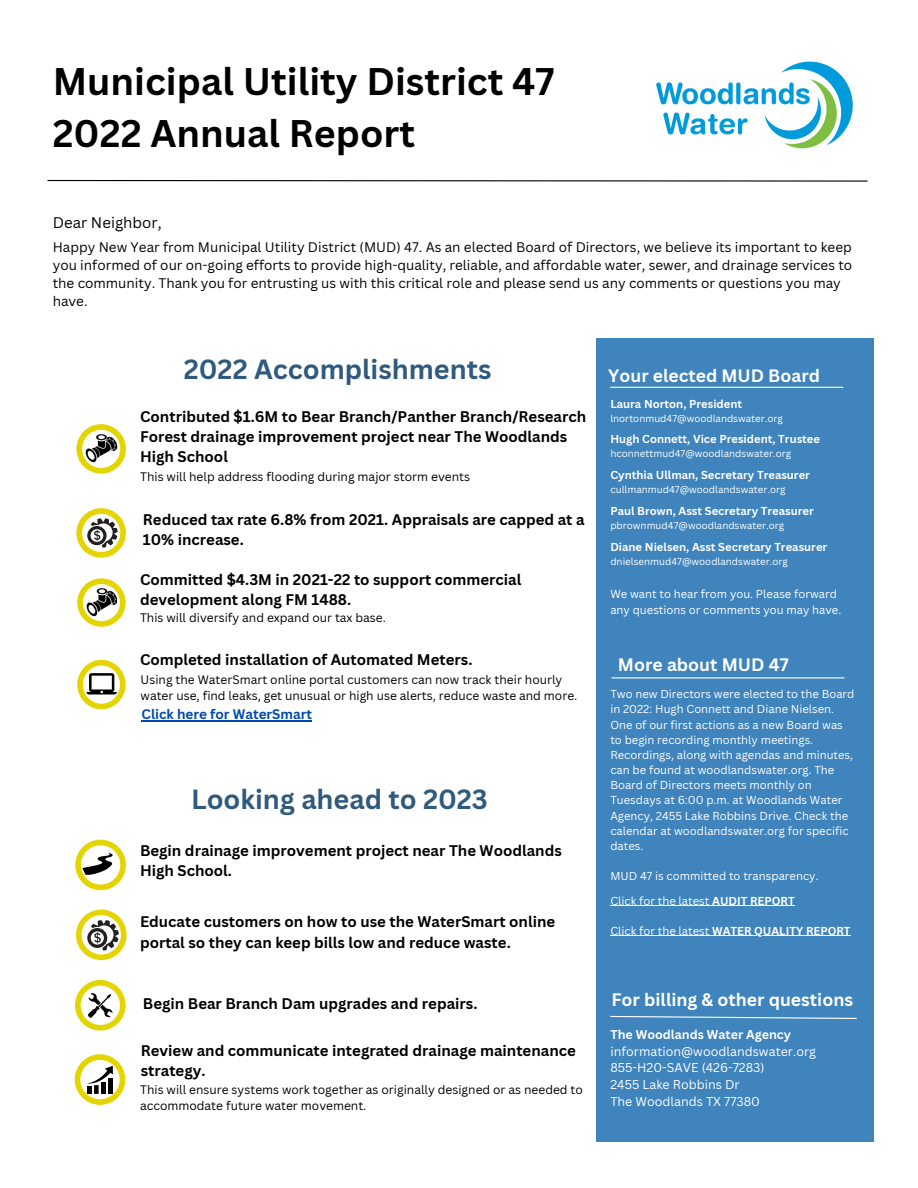
<style>
.page{position:relative;width:918px;height:1188px;background:#fff}
.page>*{position:absolute;margin:0;border:0;box-sizing:border-box;transform-origin:0 0}
.t1{font:700 37.5px/51.8px "Canva Sans";color:#000}
.t2{font:700 27px "Canva Sans";color:#305a7d}
.t3{font:700 17.55px "Canva Sans";color:#fff}
.t4{font:700 15px/20.2px "Canva Sans";color:#000}
.t5{font:15px "Canva Sans";color:#000}
.t6{font:13.5px/18px "Canva Sans";color:#000}
.t7{font:700 13.5px "Canva Sans";color:#004aad}
.t8{font:12.45px/16.6px "Canva Sans";color:#fff}
.t9{font:700 12.45px "Canva Sans";color:#fff}
.t10{font:12px/16px "Canva Sans";color:#000}
.t11{font:11.25px/15.1px "Canva Sans";color:#fff}
.t12{font:700 11.25px "Canva Sans";color:#fff}
.t13{font:9.75px "Canva Sans";color:#fff}
.s1{font-weight:700}
.s2{font-weight:400}
</style>
<div class="page">
<svg style="left:75px;top:1054px;width:50px;height:51px"></svg>
<svg style="left:76px;top:910px;width:51px;height:50px"></svg>
<svg style="left:75px;top:980px;width:51px;height:51px"></svg>
<svg style="left:75px;top:840px;width:51px;height:50px"></svg>
<svg style="left:76px;top:508px;width:50px;height:50px"></svg>
<svg style="left:77px;top:660px;width:49px;height:49px"></svg>
<svg style="left:76px;top:424px;width:50px;height:50px"></svg>
<svg style="left:77px;top:578px;width:49px;height:49px"></svg>
<img style="left:656px;top:61px;width:197px;height:88px">
<svg style="left:47px;top:179px;width:821px;height:3px"></svg>
<div style="left:596px;top:338px;width:277px;height:803px;background:#3f84bd"></div>
<hr style="left:610px;top:387px;width:233px;height:1px;background:#fff">
<hr style="left:612px;top:677px;width:232px;height:1px;background:#fff">
<hr style="left:610px;top:905px;width:52px;height:1px;background:#fff">
<hr style="left:662px;top:905px;width:50px;height:1px;background:#fff">
<hr style="left:712px;top:905px;width:83px;height:1px;background:#fff">
<hr style="left:610px;top:936px;width:69px;height:1px;background:#fff">
<hr style="left:679px;top:936px;width:33px;height:1px;background:#fff">
<hr style="left:712px;top:936px;width:139px;height:1px;background:#fff">
<svg style="left:610px;top:1015px;width:247px;height:4px"></svg>
<hr style="left:142px;top:720px;width:170px;height:1px;background:#004aad">
<h1 class="t1" style="left:53px;top:55px;width:503px">Municipal Utility District 47<br>2022 Annual Report</h1>
<p class="t5" style="left:53px;top:212px;width:110px">Dear Neighbor,</p>
<p class="t6" style="left:53px;top:238px;width:801px">Happy New Year from Municipal Utility District (MUD) 47. As an elected Board of Directors, we believe its important to keep you informed of our on-going efforts to provide high-quality, reliable, and affordable water, sewer, and drainage services to the community. Thank you for entrusting us with this critical role and please send us any comments or questions you may have.</p>
<h2 class="t2" style="left:184px;top:350px;width:309px">2022 Accomplishments</h2>
<p class="t3" style="left:608px;top:363px;width:213px">Your elected MUD Board</p>
<p class="t12" style="left:610px;top:396px;width:133px">Laura Norton, President</p>
<p class="t13" style="left:610px;top:412px;width:174px">lnortonmud47@woodlandswater.org</p>
<p class="t12" style="left:610px;top:431px;width:211px">Hugh Connett, Vice President, Trustee</p>
<p class="t13" style="left:610px;top:446px;width:182px">hconnettmud47@woodlandswater.org</p>
<p class="t12" style="left:610px;top:467px;width:201px">Cynthia Ullman, Secretary Treasurer</p>
<p class="t13" style="left:610px;top:482px;width:177px">cullmanmud47@woodlandswater.org</p>
<p class="t12" style="left:610px;top:503px;width:205px">Paul Brown, Asst Secretary Treasurer</p>
<p class="t13" style="left:610px;top:519px;width:175px">pbrownmud47@woodlandswater.org</p>
<p class="t12" style="left:610px;top:539px;width:218px">Diane Nielsen, Asst Secretary Treasurer</p>
<p class="t13" style="left:610px;top:555px;width:179px">dnielsenmud47@woodlandswater.org</p>
<p class="t11" style="left:610px;top:586px;width:232px;line-height:15.8px">We want to hear from you. Please forward any questions or comments you may have.</p>
<p class="t4" style="left:140px;top:406px;width:448px">Contributed $1.6M to Bear Branch/Panther Branch/Research<br>Forest drainage improvement project near The Woodlands<br>High School</p>
<p class="t10" style="left:140px;top:469px;width:332px">This will help address flooding during major storm events</p>
<p class="t4" style="left:143px;top:509px;width:443px">Reduced tax rate 6.8% from 2021. Appraisals are capped at a<br>10% increase.</p>
<p class="t4" style="left:140px;top:569px;width:383px">Committed $4.3M in 2021-22 to support commercial development along FM 1488.</p>
<p class="t10" style="left:140px;top:609px;width:247px">This will diversify and expand our tax base.</p>
<p class="t4" style="left:140px;top:649px;width:334px">Completed installation of Automated Meters.</p>
<p class="t10" style="left:141px;top:671px;width:438px">Using the WaterSmart online portal customers can now track their hourly water use, find leaks, get unusual or high use alerts, reduce waste and more.</p>
<p class="t7" style="left:142px;top:705px;width:172px">Click here for WaterSmart</p>
<h2 class="t2" style="left:191px;top:780px;width:298px">Looking ahead to 2023</h2>
<p class="t4" style="left:140px;top:840px;width:423px">Begin drainage improvement project near The Woodlands<br>High School.</p>
<p class="t4" style="left:140px;top:911px;width:417px">Educate customers on how to use the WaterSmart online portal so they can keep bills low and reduce waste.</p>
<p class="t4" style="left:143px;top:993px;width:336px">Begin Bear Branch Dam upgrades and repairs.</p>
<p class="t4" style="left:141px;top:1040px;width:437px">Review and communicate integrated drainage maintenance strategy.</p>
<p class="t10" style="left:140px;top:1082px;width:444px">This will ensure systems work together as originally designed or as needed to accommodate future water movement.</p>
<p class="t3" style="left:618px;top:652px;width:172px">More about MUD 47</p>
<p class="t11" style="left:610px;top:686px;width:246px">Two new Directors were elected to the Board in 2022: Hugh Connett and Diane Nielsen.<br>One of our first actions as a new Board was to begin recording monthly meetings.<br>Recordings, along with agendas and minutes, can be found at woodlandswater.org. The Board of Directors meets monthly on Tuesdays at 6:00 p.m. at Woodlands Water Agency, 2455 Lake Robbins Drive. Check the calendar at woodlandswater.org for specific dates.</p>
<p class="t11" style="left:610px;top:864px;width:210px;line-height:24.2px">MUD 47 is committed to transparency.<br>Click for the latest <span class="s1">AUDIT REPORT</span></p>
<p class="t12" style="left:610px;top:923px;width:242px"><span class="s2">Click for the latest</span> WATER QUALITY REPORT</p>
<p class="t3" style="left:611px;top:987px;width:243px">For billing &amp; other questions</p>
<p class="t9" style="left:610px;top:1026px;width:182px">The Woodlands Water Agency</p>
<p class="t8" style="left:610px;top:1043px;width:207px">information@woodlandswater.org<br>855-H20-SAVE (426-7283)<br>2455 Lake Robbins Dr<br>The Woodlands TX 77380</p>
</div>
